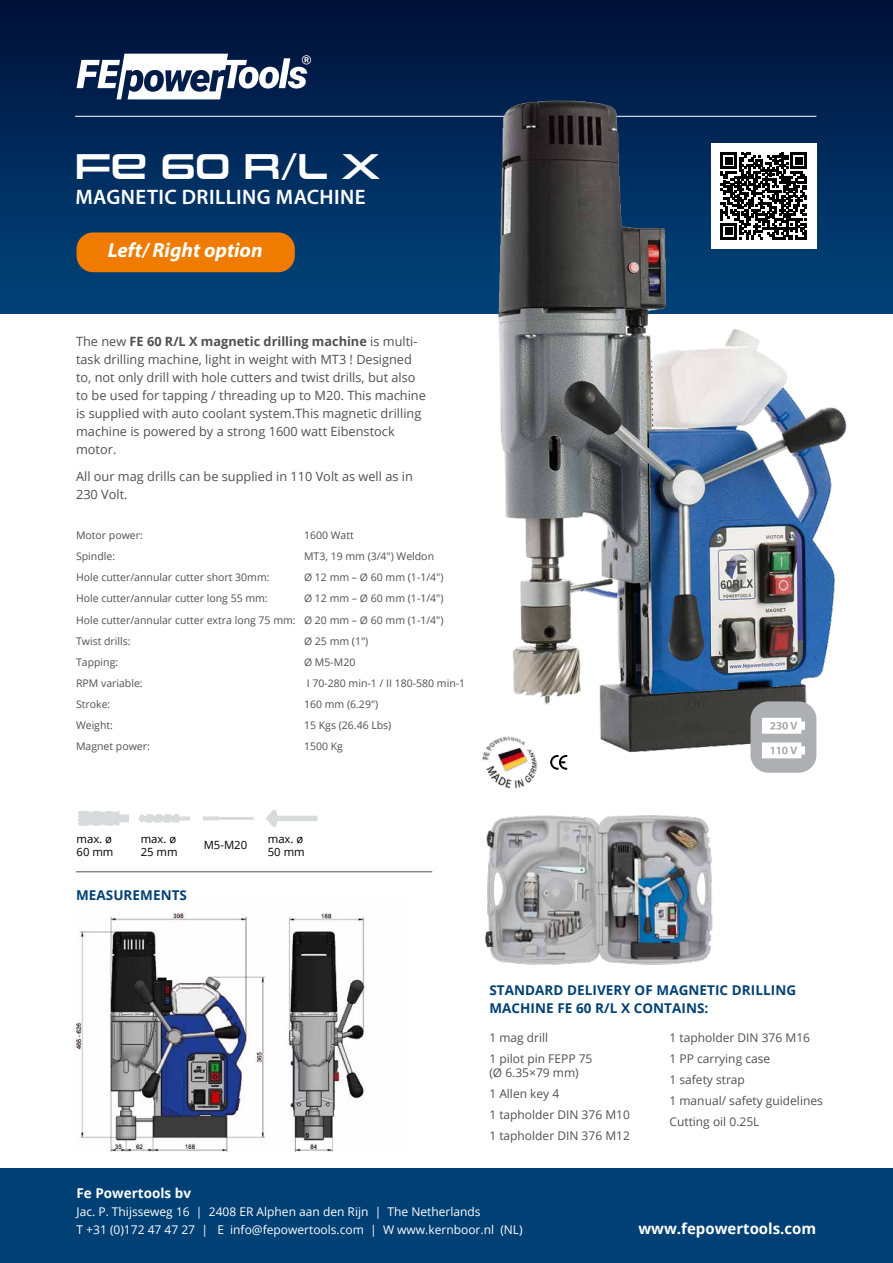
<style>
.page{position:relative;width:893px;height:1263px;background:#fff}
.page>*{position:absolute;margin:0;border:0;box-sizing:border-box;transform-origin:0 0}
.t1{font:36.75px "Uniwars Sb";color:#fff}
.t2{font:600 21px "Myriad Pro";letter-spacing:.02em;color:#fff}
.t3{font:italic 700 20.55px "Myriad Pro";color:#fff}
.t4{font:700 15px "Open Sans";color:#fff}
.t5{font:700 13.5px/18px "Open Sans";letter-spacing:.005em;color:#004074}
.t6{font:700 13.5px "Open Sans";color:#fff}
.t7{font:12.75px/18px "Open Sans";color:#504f53}
.t8{font:12px/21px "Open Sans";color:#504f53}
.t9{font:12px/18px "Open Sans";color:#fff}
.t10{font:11.25px/12.9px "Open Sans";color:#000}
.t11{font:10.5px/21px "Open Sans";color:#504f53;text-align:justify}
.s1{font-weight:700}
</style>
<div class="page">
<div style="left:0;top:0;width:893px;height:313px;background:#004074"></div>
<div style="left:0;top:0;width:893px;height:292px;background:linear-gradient(to bottom,#001038,#014278)"></div>
<hr style="left:75px;top:116px;width:741px;height:1px;background:#fff">
<hr style="left:76px;top:871px;width:356px;height:1px;background:#504f53">
<svg style="left:77px;top:54px;width:234px;height:45px;background:#7d8ba2"></svg>
<svg style="left:550px;top:756px;width:17px;height:14px"></svg>
<img style="left:482px;top:756px;width:55px;height:33px">
<div style="left:0;top:1168px;width:893px;height:95px;background:#004074"></div>
<img style="left:439px;top:98px;width:454px;height:658px">
<div style="left:750px;top:701px;width:66px;height:72px;background:#aeafb2;border-radius:18px"></div>
<svg style="left:762px;top:718px;width:43px;height:16px"></svg>
<svg style="left:762px;top:742px;width:43px;height:16px"></svg>
<img style="left:485px;top:815px;width:228px;height:150px">
<svg style="left:138px;top:814px;width:52px;height:9px"></svg>
<svg style="left:77px;top:811px;width:52px;height:15px"></svg>
<svg style="left:266px;top:810px;width:52px;height:17px"></svg>
<svg style="left:203px;top:816px;width:50px;height:5px"></svg>
<img style="left:74px;top:912px;width:291px;height:240px">
<div style="left:77px;top:232px;width:218px;height:40px;background:#ef7b00;border-radius:17px"></div>
<div style="left:711px;top:143px;width:105px;height:106px;background:#fff"></div>
<svg style="left:720px;top:153px;width:87px;height:86px"></svg>
<h1 class="t1" style="left:75px;top:145px;width:307px">FE 60 R/L X</h1>
<h2 class="t2" style="left:75px;top:184px;width:292px">MAGNETIC DRILLING MACHINE</h2>
<h3 class="t3" style="left:108px;top:236px;width:156px">Left/ Right option</h3>
<p class="t7" style="left:76px;top:332px;width:351px">The new <span class="s1">FE 60 R/L X magnetic drilling machine</span> is multi&shy;task drilling machine, light in weight with MT3 ! Designed to, not only drill with hole cutters and twist drills, but also to be used for tapping / threading up to M20. This machine is supplied with auto coolant system.This magnetic drilling machine is powered by a strong 1600 watt Eibenstock motor.</p>
<p class="t7" style="left:76px;top:467px;width:338px">All our mag drills can be supplied in 110 Volt as well as in<br>230 Volt.</p>
<p class="t11" style="left:76px;top:525px;width:68px">Motor power:</p>
<p class="t11" style="left:304px;top:525px;width:51px">1600 Watt</p>
<p class="t11" style="left:76px;top:546px;width:41px">Spindle:</p>
<p class="t11" style="left:304px;top:546px;width:132px">MT3, 19 mm (3/4″) Weldon</p>
<p class="t11" style="left:76px;top:567px;width:195px">Hole cutter/annular cutter short 30mm:</p>
<p class="t11" style="left:304px;top:567px;width:141px">Ø 12 mm – Ø 60 mm (1-1/4″)</p>
<p class="t11" style="left:76px;top:588px;width:193px">Hole cutter/annular cutter long 55 mm:</p>
<p class="t11" style="left:76px;top:588px;width:369px;text-indent:228px">Ø 12 mm – Ø 60 mm (1-1/4″)<br>Hole cutter/annular cutter extra long 75 mm: Ø 20 mm – Ø 60 mm (1-1/4″)<br>Twist drills:</p>
<p class="t11" style="left:304px;top:630px;width:66px">Ø 25 mm (1″)</p>
<p class="t11" style="left:76px;top:651px;width:44px">Tapping:</p>
<p class="t11" style="left:304px;top:651px;width:53px">Ø M5-M20</p>
<p class="t11" style="left:76px;top:672px;width:68px">RPM variable:</p>
<p class="t11" style="left:307px;top:672px;width:160px">I 70-280 min-1 / II 180-580 min-1</p>
<p class="t11" style="left:76px;top:693px;width:36px">Stroke:</p>
<p class="t11" style="left:304px;top:693px;width:76px">160 mm (6.29″)</p>
<p class="t11" style="left:76px;top:714px;width:38px">Weight:</p>
<p class="t11" style="left:304px;top:714px;width:89px">15 Kgs (26.46 Lbs)</p>
<p class="t11" style="left:76px;top:735px;width:75px">Magnet power:</p>
<p class="t11" style="left:304px;top:735px;width:40px">1500 Kg</p>
<p class="t10" style="left:77px;top:832px;width:38px">max. ø<br>60 mm</p>
<p class="t10" style="left:204px;top:839px;width:45px">M5-M20</p>
<p class="t10" style="left:141px;top:832px;width:38px">max. ø<br>25 mm</p>
<p class="t10" style="left:268px;top:832px;width:38px">max. ø<br>50 mm</p>
<p class="t5" style="left:76px;top:886px;width:112px">MEASUREMENTS</p>
<p class="t5" style="left:489px;top:981px;width:308px">STANDARD DELIVERY OF MAGNETIC DRILLING<br>MACHINE FE 60 R/L X CONTAINS:</p>
<p class="t8" style="left:489px;top:1026px;width:105px">1 mag drill<br>1 pilot pin FEPP 75</p>
<p class="t8" style="left:489px;top:1062px;width:142px">(Ø 6.35×79 mm)<br>1 Allen key 4<br>1 tapholder DIN 376 M10<br>1 tapholder DIN 376 M12</p>
<p class="t8" style="left:669px;top:1026px;width:155px">1 tapholder DIN 376 M16<br>1 PP carrying case<br>1 safety strap<br>1 manual/ safety guidelines<br>Cutting oil 0.25L</p>
<p class="t6" style="left:77px;top:1184px;width:116px">Fe Powertools bv</p>
<p class="t9" style="left:77px;top:1202px;width:448px">Jac. P. Thijsseweg 16 | 2408 ER Alphen aan den Rijn | The Netherlands<br>T +31 (0)172 47 47 27 | E info@fepowertools.com | W www.kernboor.nl (NL)</p>
<p class="t4" style="left:638px;top:1218px;width:179px">www.fepowertools.com</p>
</div>
